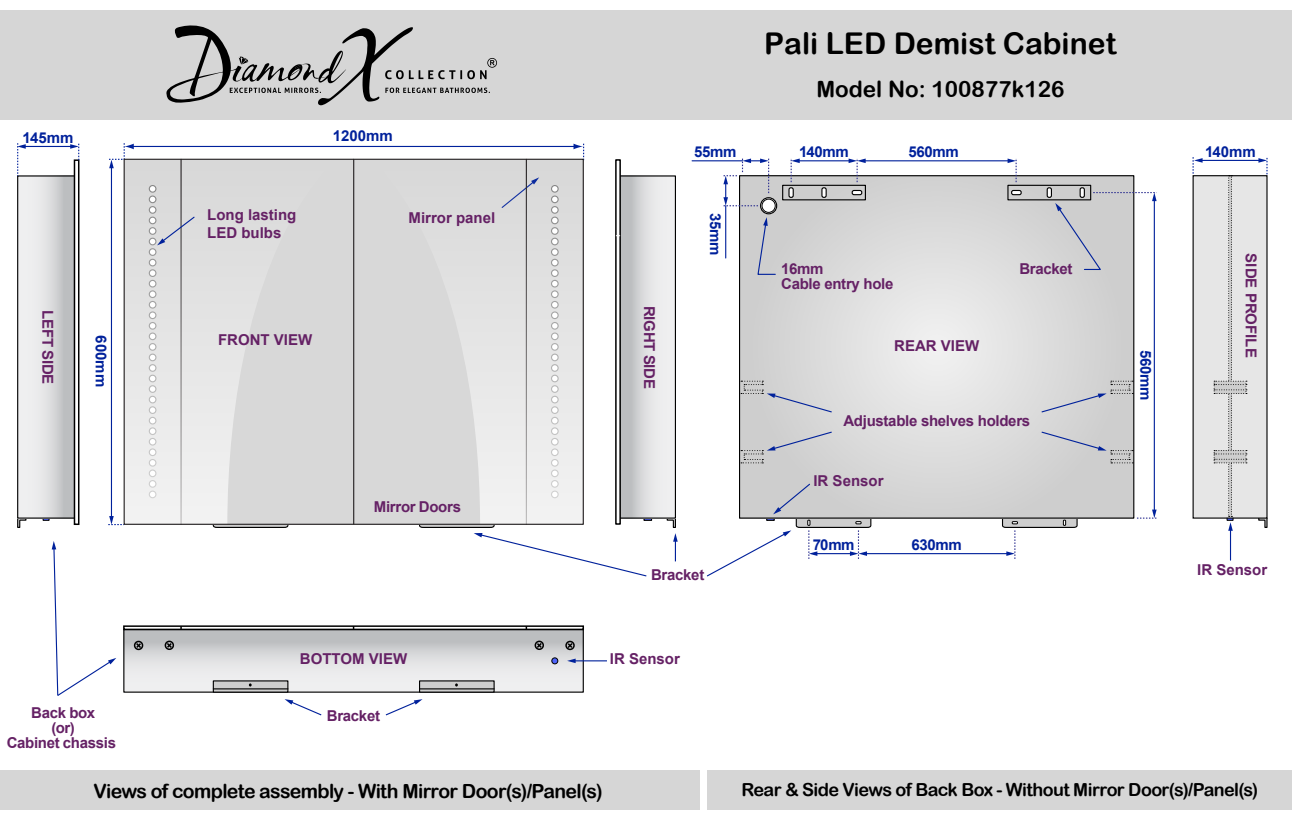
<style>
.page{position:relative;width:1292px;height:832px;background:#fff}
.page>*{position:absolute;margin:0;border:0;box-sizing:border-box;transform-origin:0 0}
.t1{font:30px "Arial Rounded MT Bold";color:#000}
.t2{font:22.5px "Arial Rounded MT Bold";color:#000}
.t3{font:19.5px "Arial Rounded MT Bold";letter-spacing:-.035em;color:#000}
.t4{font:18px "Arial Rounded MT Bold";letter-spacing:-.035em;color:#000}
.t5{font:700 15px/15px "Arial";letter-spacing:-.02em;color:#652165;text-align:center}
.t6{font:700 15px/18px "Arial";color:#652165}
.t7{font:700 15px "Arial";letter-spacing:-.02em;color:#00219b}
</style>
<div class="page">
<svg style="left:212px;top:525px;width:77px;height:3px"></svg>
<div style="left:124px;top:629px;width:459px;height:63px;background:linear-gradient(to bottom,#b8babd,#fbfafb)"></div>
<svg style="left:123px;top:625px;width:461px;height:5px"></svg>
<div style="left:0;top:11px;width:1292px;height:109px;background:#d6d6d6"></div>
<div style="left:707px;top:770px;width:585px;height:39px;background:#d6d6d6"></div>
<div style="left:0;top:770px;width:700px;height:39px;background:#d6d6d6"></div>
<div style="left:551px;top:657px;width:7px;height:7px;background:#4e63f9;border:1px solid #000;border-radius:50%"></div>
<svg style="left:1257px;top:517px;width:11px;height:11px"></svg>
<div style="left:1193px;top:176px;width:74px;height:342px;background:#e6e6e6"></div>
<div style="left:165px;top:640px;width:9px;height:10px;border:2px solid #000;border-radius:50%"></div>
<svg style="left:165px;top:641px;width:8px;height:8px"></svg>
<div style="left:134px;top:641px;width:9px;height:9px;border:2px solid #000;border-radius:50%"></div>
<svg style="left:134px;top:641px;width:9px;height:8px"></svg>
<div style="left:534px;top:640px;width:10px;height:10px;border:2px solid #000;border-radius:50%"></div>
<svg style="left:535px;top:641px;width:8px;height:8px"></svg>
<div style="left:565px;top:641px;width:10px;height:9px;border:2px solid #000;border-radius:50%"></div>
<svg style="left:566px;top:641px;width:8px;height:8px"></svg>
<hr style="left:1201px;top:160px;width:59px;height:1px;background:#00219b">
<svg style="left:1192px;top:157px;width:10px;height:17px"></svg>
<svg style="left:1258px;top:157px;width:9px;height:17px"></svg>
<svg style="left:419px;top:518px;width:233px;height:59px"></svg>
<div style="left:620px;top:176px;width:55px;height:342px;background:linear-gradient(to right,#b8babc,#fcfbfc)"></div>
<div style="left:619px;top:175px;width:57px;height:343px;border:1px solid #000"></div>
<svg style="left:615px;top:159px;width:6px;height:366px"></svg>
<svg style="left:43px;top:518px;width:6px;height:3px"></svg>
<svg style="left:17px;top:518px;width:10px;height:10px"></svg>
<div style="left:18px;top:176px;width:56px;height:342px;background:linear-gradient(to right,#fcfcfd,#bcbec0)"></div>
<div style="left:17px;top:175px;width:58px;height:343px;border:1px solid #000"></div>
<svg style="left:74px;top:160px;width:5px;height:365px"></svg>
<hr style="left:24px;top:146px;width:48px;height:1px;background:#00219b">
<svg style="left:17px;top:143px;width:9px;height:33px"></svg>
<svg style="left:70px;top:143px;width:9px;height:17px"></svg>
<svg style="left:52px;top:541px;width:64px;height:155px"></svg>
<hr style="left:1229px;top:529px;width:2px;height:31px;background:#00219b">
<svg style="left:1213px;top:177px;width:33px;height:354px"></svg>
<div style="left:124px;top:159px;width:459px;height:365px;background:#d8d8d8"></div>
<hr style="left:132px;top:146px;width:443px;height:1px;background:#00219b">
<svg style="left:573px;top:143px;width:11px;height:16px"></svg>
<hr style="left:111px;top:167px;width:1px;height:350px;background:#00219b">
<svg style="left:109px;top:143px;width:25px;height:25px"></svg>
<svg style="left:108px;top:516px;width:16px;height:9px"></svg>
<svg style="left:666px;top:517px;width:11px;height:44px"></svg>
<hr style="left:353px;top:159px;width:1px;height:365px;background:#231f20">
<svg style="left:126px;top:161px;width:130px;height:362px"></svg>
<svg style="left:451px;top:161px;width:131px;height:362px"></svg>
<svg style="left:157px;top:216px;width:39px;height:29px"></svg>
<hr style="left:574px;top:660px;width:33px;height:1px;background:#00219b">
<svg style="left:567px;top:658px;width:8px;height:5px"></svg>
<svg style="left:213px;top:680px;width:75px;height:12px"></svg>
<hr style="left:213px;top:688px;width:75px;height:1px;background:#000">
<svg style="left:419px;top:680px;width:75px;height:12px"></svg>
<hr style="left:419px;top:688px;width:75px;height:1px;background:#000">
<svg style="left:284px;top:699px;width:38px;height:17px"></svg>
<svg style="left:385px;top:699px;width:37px;height:17px"></svg>
<hr style="left:865px;top:553px;width:143px;height:1px;background:#00219b">
<svg style="left:1001px;top:518px;width:77px;height:41px"></svg>
<svg style="left:741px;top:177px;width:391px;height:339px;background:#d9d9d9"></svg>
<hr style="left:1153px;top:200px;width:1px;height:311px;background:#00219b">
<svg style="left:1137px;top:509px;width:19px;height:10px"></svg>
<svg style="left:706px;top:483px;width:166px;height:94px"></svg>
<svg style="left:741px;top:381px;width:91px;height:32px;background:#cacbcf"></svg>
<svg style="left:1040px;top:381px;width:93px;height:32px;background:#cbcccf"></svg>
<svg style="left:741px;top:431px;width:91px;height:32px;background:#c7c8cc"></svg>
<svg style="left:1040px;top:431px;width:93px;height:32px;background:#c8c8cc"></svg>
<hr style="left:864px;top:160px;width:145px;height:1px;background:#00219b">
<svg style="left:1007px;top:158px;width:9px;height:24px"></svg>
<hr style="left:798px;top:160px;width:52px;height:1px;background:#00219b">
<svg style="left:790px;top:158px;width:9px;height:24px"></svg>
<svg style="left:848px;top:158px;width:17px;height:24px"></svg>
<div style="left:782px;top:185px;width:84px;height:15px;border:1px solid #000"></div>
<div style="left:821px;top:187px;width:5px;height:11px;border:1px solid #000;border-radius:2px"></div>
<div style="left:852px;top:190px;width:9px;height:5px;background:#fff;border-radius:2px"></div>
<div style="left:851px;top:190px;width:11px;height:5px;border:1px solid #000;border-radius:2px"></div>
<div style="left:788px;top:187px;width:5px;height:11px;border:1px solid #000;border-radius:2px"></div>
<div style="left:1007px;top:185px;width:84px;height:15px;border:1px solid #000"></div>
<div style="left:1046px;top:187px;width:6px;height:11px;border:1px solid #000;border-radius:2px"></div>
<div style="left:1011px;top:190px;width:10px;height:5px;background:#fff;border-radius:2px"></div>
<div style="left:1011px;top:190px;width:10px;height:5px;border:1px solid #000;border-radius:2px"></div>
<div style="left:1079px;top:187px;width:6px;height:11px;border:1px solid #000;border-radius:2px"></div>
<svg style="left:723px;top:158px;width:46px;height:48px"></svg>
<hr style="left:725px;top:206px;width:1px;height:52px;background:#00219b">
<svg style="left:760px;top:198px;width:16px;height:16px"></svg>
<div style="left:760px;top:197px;width:17px;height:17px;border:1px solid #000;border-radius:50%"></div>
<div style="left:761px;top:199px;width:14px;height:14px;border:1px solid #000;border-radius:50%"></div>
<hr style="left:692px;top:160px;width:50px;height:1px;background:#00219b">
<svg style="left:1047px;top:188px;width:109px;height:83px"></svg>
<svg style="left:756px;top:217px;width:20px;height:58px"></svg>
<svg style="left:166px;top:25px;width:331px;height:80px"></svg>
<p class="t7" style="left:23px;top:127px;width:52px">145mm</p>
<p class="t7" style="left:333px;top:125px;width:62px">1200mm</p>
<p class="t6" style="left:207px;top:206px;width:91px">Long lasting<br>LED bulbs</p>
<p class="t6" style="left:408px;top:209px;width:88px">Mirror panel</p>
<p class="t5" style="left:55px;top:310px;width:75px;rotate:90deg">LEFT SIDE</p>
<p class="t5" style="left:657px;top:306px;width:84px;rotate:90deg">RIGHT SIDE</p>
<p class="t7" style="left:112px;top:335px;width:53px;rotate:90deg">600mm</p>
<p class="t6" style="left:218px;top:331px;width:96px">FRONT VIEW</p>
<p class="t5" style="left:374px;top:499px;width:89px">Mirror Doors</p>
<h1 class="t1" style="left:764px;top:26px;width:353px">Pali LED Demist Cabinet</h1>
<h2 class="t2" style="left:816px;top:76px;width:250px">Model No: 100877k126</h2>
<p class="t7" style="left:694px;top:141px;width:44px">55mm</p>
<p class="t7" style="left:799px;top:141px;width:51px">140mm</p>
<p class="t7" style="left:908px;top:141px;width:52px">560mm</p>
<p class="t7" style="left:726px;top:213px;width:44px;rotate:90deg">35mm</p>
<p class="t5" style="left:781px;top:262px;width:114px;text-align:left">16mm<br>Cable entry hole</p>
<p class="t5" style="left:1019px;top:262px;width:55px">Bracket</p>
<p class="t6" style="left:894px;top:336px;width:87px">REAR VIEW</p>
<p class="t5" style="left:843px;top:414px;width:188px">Adjustable shelves holders</p>
<p class="t6" style="left:813px;top:472px;width:72px">IR Sensor</p>
<p class="t7" style="left:812px;top:534px;width:43px">70mm</p>
<p class="t7" style="left:911px;top:534px;width:52px">630mm</p>
<p class="t5" style="left:651px;top:568px;width:55px">Bracket</p>
<p class="t7" style="left:1156px;top:350px;width:52px;rotate:90deg">560mm</p>
<p class="t5" style="left:7px;top:705px;width:111px">Back box<br>(or)<br>Cabinet chassis</p>
<p class="t6" style="left:300px;top:650px;width:109px">BOTTOM VIEW</p>
<p class="t5" style="left:327px;top:709px;width:55px">Bracket</p>
<p class="t6" style="left:610px;top:650px;width:72px">IR Sensor</p>
<p class="t7" style="left:1205px;top:141px;width:52px">140mm</p>
<p class="t6" style="left:1260px;top:253px;width:106px;rotate:90deg">SIDE PROFILE</p>
<p class="t6" style="left:1197px;top:561px;width:72px">IR Sensor</p>
<h3 class="t3" style="left:93px;top:779px;width:510px">Views of complete assembly - With Mirror Door(s)/Panel(s)</h3>
<p class="t4" style="left:741px;top:779px;width:518px">Rear &amp; Side Views of Back Box - Without Mirror Door(s)/Panel(s)</p>
</div>
